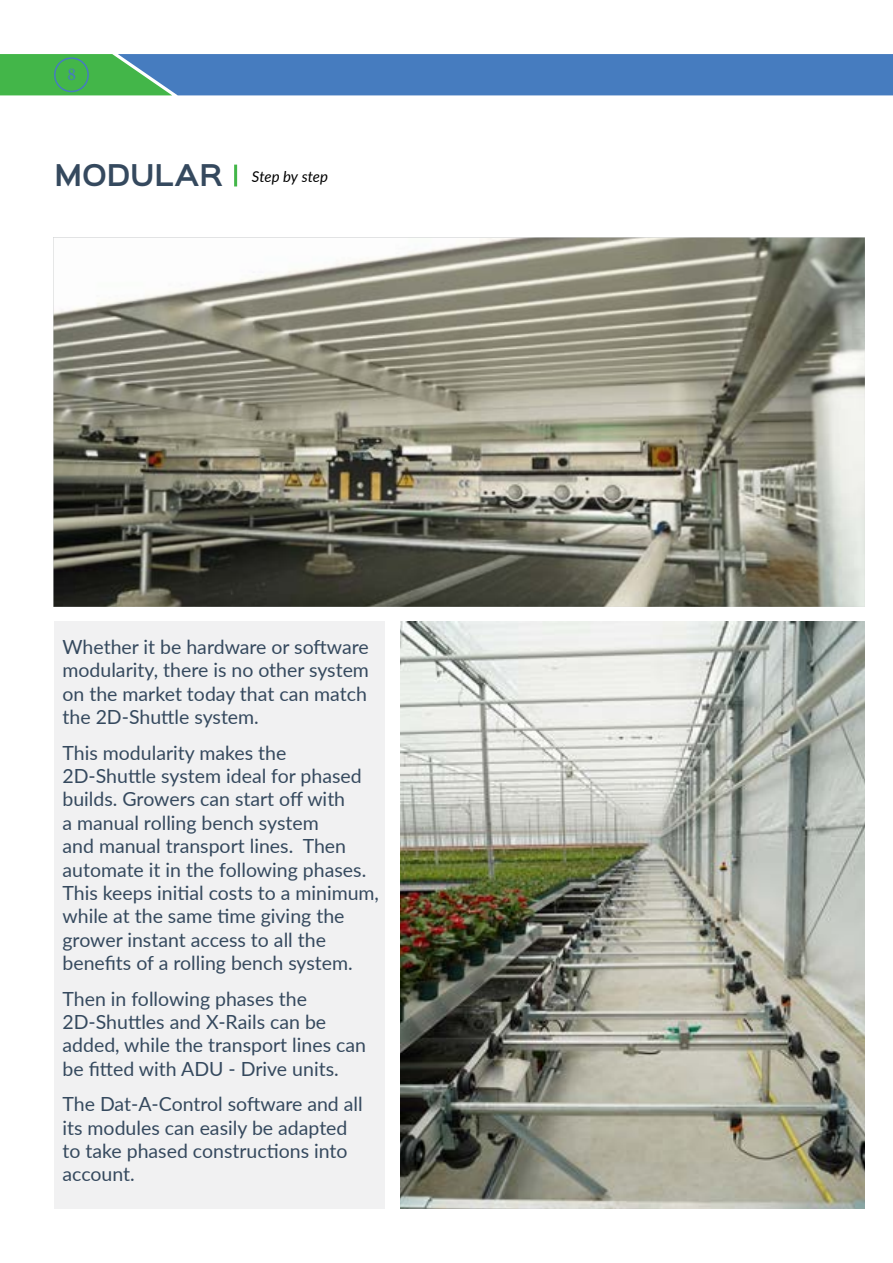
<style>
.page{position:relative;width:893px;height:1263px;background:#fff}
.page>*{position:absolute;margin:0;border:0;box-sizing:border-box;transform-origin:0 0}
.t1{font:19.5px/23.4px "Lato";color:#35495e}
.t2{font:18px "Minion Pro";color:#467cbf}
.t3{font:italic 15px "Lato";letter-spacing:-.005em;color:#000}
.s1{font-family:"Sinkin Sans 600";font-weight:600;font-style:normal;font-size:27px;color:#35495e}
</style>
<div class="page">
<img style="left:54px;top:238px;width:811px;height:369px">
<img style="left:400px;top:622px;width:465px;height:586px">
<svg style="left:0;top:54px;width:893px;height:41px;background:#4685ad"></svg>
<div style="left:54px;top:57px;width:35px;height:35px;border:2px solid #467cbf;border-radius:50%"></div>
<div style="left:54px;top:622px;width:330px;height:587px;background:#f1f1f2"></div>
<hr style="left:234px;top:165px;width:3px;height:21px;background:#43b649">
<p class="t2" style="left:68px;top:62px;width:10px">8</p>
<p class="t3" style="left:54px;top:165px;width:275px"><span class="s1">MODULAR</span> Step by step</p>
<p class="t1" style="left:63px;top:634px;width:308px;text-align:justify">Whether it be hardware or software modularity, there is no other system on the market today that can match the 2D-Shuttle system.</p>
<p class="t1" style="left:63px;top:740px;width:318px">This modularity makes the 2D-Shuttle system ideal for phased builds. Growers can start off with<br>a manual rolling bench system<br>and manual transport lines. Then automate it in the following phases.<br>This keeps initial costs to a minimum, while at the same time giving the grower instant access to all the benefits of a rolling bench system.</p>
<p class="t1" style="left:63px;top:986px;width:305px">Then in following phases the<br>2D-Shuttles and X-Rails can be added, while the transport lines can be fitted with ADU - Drive units.</p>
<p class="t1" style="left:63px;top:1091px;width:302px">The Dat-A-Control software and all its modules can easily be adapted to take phased constructions into account.</p>
</div>
